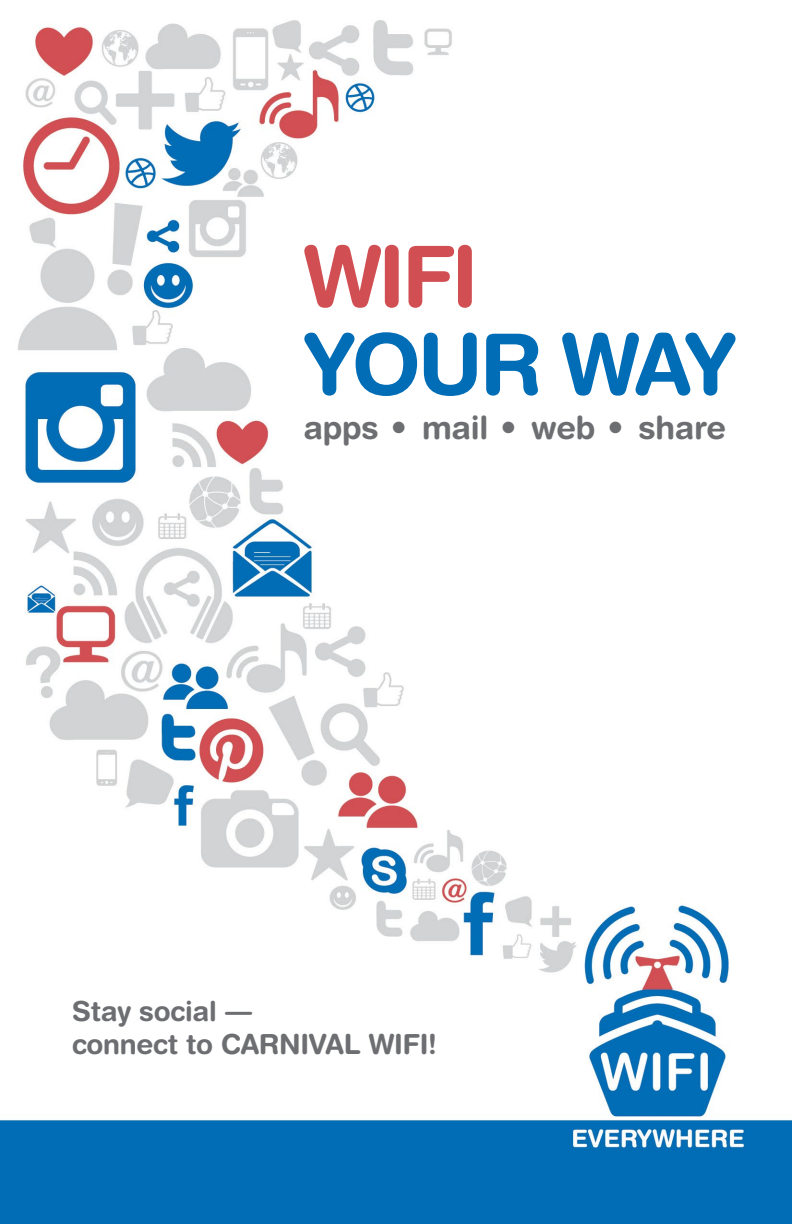
<style>
.page{position:relative;width:792px;height:1224px;background:#fff}
.page>*{position:absolute;margin:0;border:0;box-sizing:border-box;transform-origin:0 0}
.t1{font:700 84.4px "Helvetica Rounded";letter-spacing:-.04em;color:#006db6}
.t2{font:700 84.4px "Helvetica Rounded";color:#d14f53}
.t3{font:700 32.2px "Helvetica Rounded";letter-spacing:-.01em;color:#6d6e71}
.t4{font:700 27.8px "Helvetica Rounded";letter-spacing:-.01em;color:#6d6e71}
</style>
<div class="page">
<img style="left:0;top:20px;width:792px;height:1204px">
<p class="t2" style="left:304px;top:225px;width:176px">WIFI</p>
<p class="t1" style="left:304px;top:313px;width:434px">YOUR WAY</p>
<p class="t3" style="left:304px;top:408px;width:424px">apps • mail • web • share</p>
<p class="t4" style="left:72px;top:994px;width:182px">Stay social —</p>
<p class="t4" style="left:72px;top:1027px;width:366px">connect to CARNIVAL WIFI!</p>
</div>
